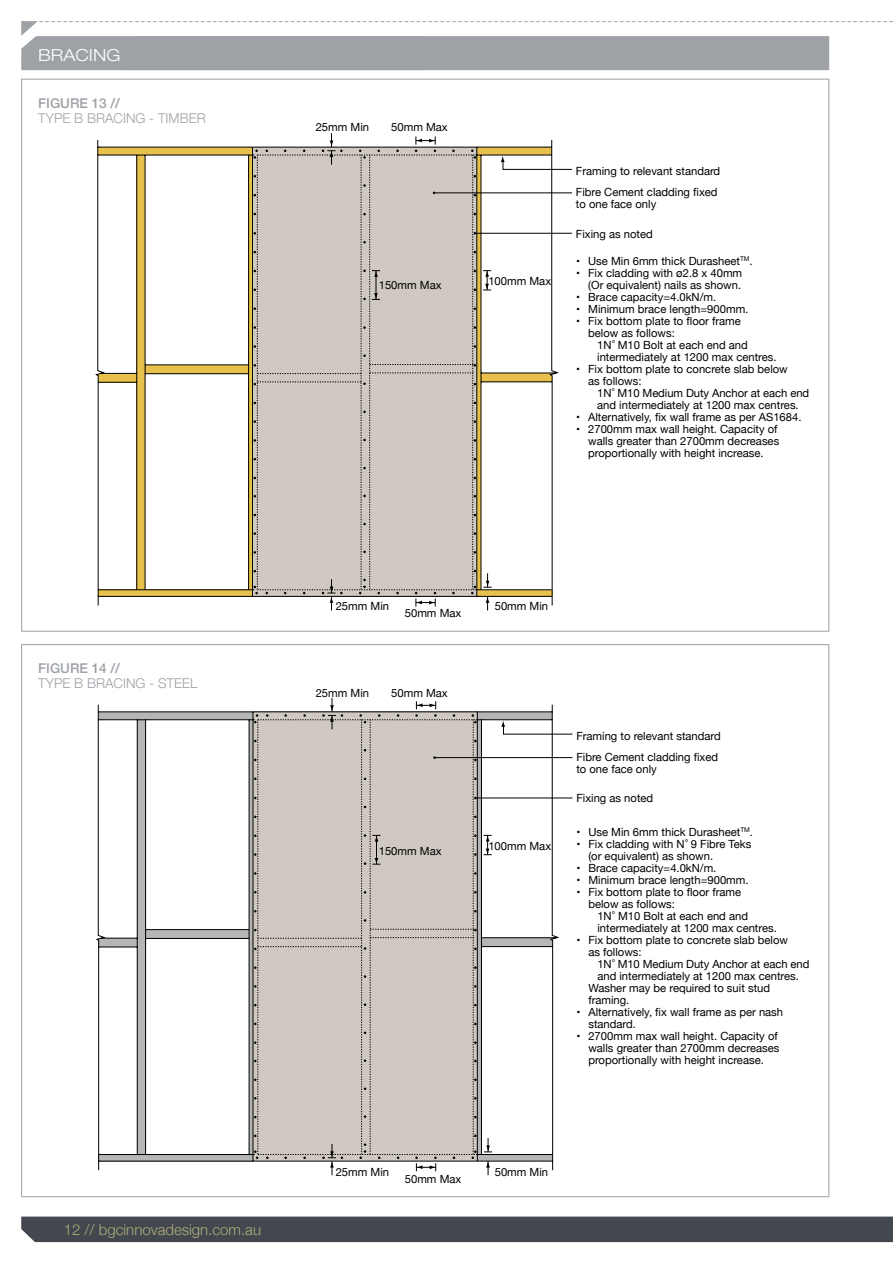
<style>
.page{position:relative;width:893px;height:1263px;background:#fff}
.page>*{position:absolute;margin:0;border:0;box-sizing:border-box;transform-origin:0 0}
.t1{font:300 16.5px "Helvetica Neue";color:#fff;scale:1.15 1}
.t2{font:300 15px "Helvetica Neue";color:#b1ad7c}
.t3{font:300 13.5px "Helvetica Neue";color:#9ea2a7}
.t4{font:500 13.5px "Helvetica Neue";color:#9ea2a7}
.t5{font:11.25px/12px "Helvetica Neue";color:#000}
</style>
<div class="page">
<div style="left:21px;top:1216px;width:872px;height:26px;background:#42484e"></div>
<svg style="left:95px;top:704px;width:159px;height:467px"></svg>
<hr style="left:98px;top:1154px;width:157px;height:1px;background:#000">
<svg style="left:254px;top:698px;width:319px;height:477px"></svg>
<svg style="left:21px;top:21px;width:872px;height:49px"></svg>
<svg style="left:95px;top:140px;width:159px;height:466px"></svg>
<hr style="left:98px;top:589px;width:156px;height:1px;background:#000">
<svg style="left:254px;top:133px;width:318px;height:477px"></svg>
<h1 class="t1" style="left:38px;top:49px;width:73px">BRACING</h1>
<p class="t4" style="left:38px;top:95px;width:83px">FIGURE 13 //</p>
<p class="t3" style="left:38px;top:113px;width:169px">TYPE B BRACING - TIMBER</p>
<p class="t5" style="left:316px;top:122px;width:55px">25mm Min</p>
<p class="t5" style="left:391px;top:122px;width:58px">50mm Max</p>
<p class="t5" style="left:379px;top:280px;width:64px">150mm Max</p>
<p class="t5" style="left:488px;top:276px;width:64px">100mm Max</p>
<p class="t5" style="left:576px;top:162px;width:146px;line-height:21px">Framing to relevant standard<br>Fibre Cement cladding fixed</p>
<p class="t5" style="left:576px;top:199px;width:82px">to one face only</p>
<p class="t5" style="left:576px;top:229px;width:78px">Fixing as noted</p>
<p class="t5" style="left:576px;top:256px;width:178px">• Use Min 6mm thick Durasheet<sup>TM</sup>.</p>
<p class="t5" style="left:576px;top:268px;width:168px;text-align:right">• Fix cladding with ø2.8 x 40mm (Or equivalent) nails as shown.</p>
<p class="t5" style="left:576px;top:292px;width:142px">• Brace capacity=4.0kN/m.</p>
<p class="t5" style="left:576px;top:304px;width:174px">• Minimum brace length=900mm.</p>
<p class="t5" style="left:588px;top:316px;width:154px;text-indent:-12px">• Fix bottom plate to floor frame below as follows:</p>
<p class="t5" style="left:597px;top:340px;width:181px">1N ̊M10 Bolt at each end and intermediately at 1200 max centres.</p>
<p class="t5" style="left:588px;top:364px;width:201px;text-indent:-12px">• Fix bottom plate to concrete slab below as follows:</p>
<p class="t5" style="left:597px;top:388px;width:213px">1N ̊M10 Medium Duty Anchor at each end and intermediately at 1200 max centres.</p>
<p class="t5" style="left:576px;top:412px;width:227px">• Alternatively, fix wall frame as per AS1684.</p>
<p class="t5" style="left:588px;top:424px;width:193px;text-indent:-12px">• 2700mm max wall height. Capacity of walls greater than 2700mm decreases proportionally with height increase.</p>
<p class="t4" style="left:38px;top:660px;width:83px">FIGURE 14 //</p>
<p class="t3" style="left:38px;top:678px;width:161px">TYPE B BRACING - STEEL</p>
<h2 class="t2" style="left:64px;top:1224px;width:199px">12 // bgcinnovadesign.com.au</h2>
<p class="t5" style="left:336px;top:601px;width:55px">25mm Min</p>
<p class="t5" style="left:405px;top:608px;width:58px">50mm Max</p>
<p class="t5" style="left:495px;top:601px;width:55px">50mm Min</p>
<p class="t5" style="left:316px;top:688px;width:55px">25mm Min</p>
<p class="t5" style="left:391px;top:688px;width:58px">50mm Max</p>
<p class="t5" style="left:379px;top:846px;width:64px">150mm Max</p>
<p class="t5" style="left:488px;top:841px;width:64px">100mm Max</p>
<p class="t5" style="left:576px;top:727px;width:146px;line-height:21px">Framing to relevant standard<br>Fibre Cement cladding fixed</p>
<p class="t5" style="left:576px;top:764px;width:82px">to one face only</p>
<p class="t5" style="left:576px;top:793px;width:78px">Fixing as noted</p>
<p class="t5" style="left:576px;top:826px;width:178px">• Use Min 6mm thick Durasheet<sup>TM</sup>.</p>
<p class="t5" style="left:588px;top:839px;width:164px;text-indent:-12px">• Fix cladding with N ̊9 Fibre Teks (or equivalent) as shown.</p>
<p class="t5" style="left:576px;top:863px;width:142px">• Brace capacity=4.0kN/m.</p>
<p class="t5" style="left:576px;top:875px;width:174px">• Minimum brace length=900mm.</p>
<p class="t5" style="left:588px;top:887px;width:154px;text-indent:-12px">• Fix bottom plate to floor frame below as follows:</p>
<p class="t5" style="left:597px;top:911px;width:181px">1N ̊M10 Bolt at each end and intermediately at 1200 max centres.</p>
<p class="t5" style="left:588px;top:935px;width:201px;text-indent:-12px">• Fix bottom plate to concrete slab below as follows:</p>
<p class="t5" style="left:597px;top:959px;width:213px">1N ̊M10 Medium Duty Anchor at each end</p>
<p class="t5" style="left:597px;top:971px;width:203px">and intermediately at 1200 max centres.</p>
<p class="t5" style="left:588px;top:983px;width:183px">Washer may be required to suit stud</p>
<p class="t5" style="left:588px;top:995px;width:43px">framing.</p>
<p class="t5" style="left:588px;top:1007px;width:196px;text-indent:-12px">• Alternatively, fix wall frame as per nash standard.</p>
<p class="t5" style="left:588px;top:1031px;width:193px;text-indent:-12px">• 2700mm max wall height. Capacity of walls greater than 2700mm decreases proportionally with height increase.</p>
<p class="t5" style="left:336px;top:1167px;width:55px">25mm Min</p>
<p class="t5" style="left:405px;top:1174px;width:58px">50mm Max</p>
<p class="t5" style="left:495px;top:1167px;width:55px">50mm Min</p>
</div>
